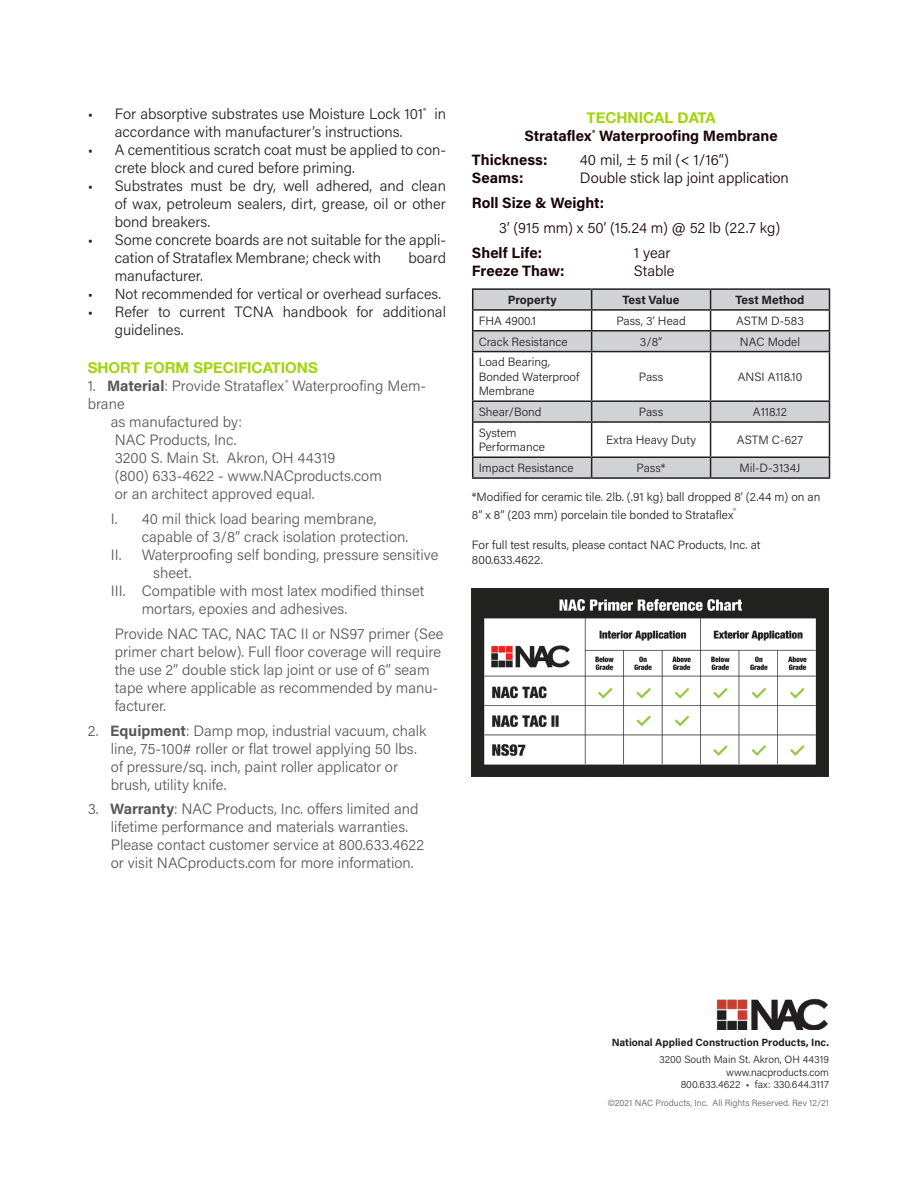
<style>
.page{position:relative;width:918px;height:1188px;background:#fff}
.page>*{position:absolute;margin:0;border:0;box-sizing:border-box;transform-origin:0 0}
.t1{font:300 15px/18px "Acumin Pro";color:#57585a}
.t2{font:300 15px/18px "Acumin Pro";color:#231f20}
.t3{font:300 15px "Acumin Pro";color:#190406}
.t4{font:700 15px "Acumin Pro";color:#190406}
.Paragraph_Head{font:700 15px "Helvetica Neue";color:#a2d40a}
.t5{font:300 14.7px "Acumin Pro";color:#231f20}
.t6{font:300 12px/14.4px "Acumin Pro";color:#231f20}
.t7{font:700 12px "Acumin Pro";color:#231f20}
.t8{font:300 10.5px "Acumin Pro";color:#231f20}
.t9{font:700 10.5px "Acumin Pro";color:#231f20}
.t10{font:300 9px "Acumin Pro";color:#5c5c5f}
.s1{font-weight:700}
</style>
<div class="page">
<svg style="left:473px;top:290px;width:356px;height:187px"></svg>
<hr style="left:472px;top:288px;width:120px;height:2px;background:#231f20">
<hr style="left:592px;top:288px;width:119px;height:2px;background:#231f20">
<hr style="left:711px;top:288px;width:119px;height:2px;background:#231f20">
<hr style="left:472px;top:309px;width:120px;height:2px;background:#231f20">
<hr style="left:592px;top:309px;width:119px;height:2px;background:#231f20">
<hr style="left:711px;top:309px;width:119px;height:2px;background:#231f20">
<hr style="left:472px;top:330px;width:120px;height:2px;background:#231f20">
<svg style="left:472px;top:290px;width:1px;height:61px"></svg>
<hr style="left:592px;top:330px;width:119px;height:2px;background:#231f20">
<svg style="left:591px;top:290px;width:1px;height:61px"></svg>
<hr style="left:711px;top:330px;width:119px;height:2px;background:#231f20">
<svg style="left:710px;top:290px;width:1px;height:61px"></svg>
<svg style="left:829px;top:290px;width:1px;height:61px"></svg>
<hr style="left:472px;top:351px;width:120px;height:1px;background:#231f20">
<hr style="left:472px;top:352px;width:1px;height:48px;background:#231f20">
<hr style="left:592px;top:351px;width:119px;height:1px;background:#231f20">
<hr style="left:591px;top:352px;width:1px;height:48px;background:#231f20">
<hr style="left:711px;top:351px;width:119px;height:1px;background:#231f20">
<hr style="left:710px;top:352px;width:1px;height:48px;background:#231f20">
<hr style="left:829px;top:352px;width:1px;height:48px;background:#231f20">
<hr style="left:472px;top:400px;width:120px;height:2px;background:#231f20">
<svg style="left:472px;top:402px;width:1px;height:19px"></svg>
<hr style="left:592px;top:400px;width:119px;height:2px;background:#231f20">
<svg style="left:591px;top:402px;width:1px;height:19px"></svg>
<hr style="left:711px;top:400px;width:119px;height:2px;background:#231f20">
<svg style="left:710px;top:402px;width:1px;height:19px"></svg>
<svg style="left:829px;top:402px;width:1px;height:19px"></svg>
<hr style="left:472px;top:421px;width:120px;height:2px;background:#231f20">
<hr style="left:472px;top:423px;width:1px;height:33px;background:#231f20">
<hr style="left:592px;top:421px;width:119px;height:2px;background:#231f20">
<hr style="left:591px;top:423px;width:1px;height:33px;background:#231f20">
<hr style="left:711px;top:421px;width:119px;height:2px;background:#231f20">
<hr style="left:710px;top:423px;width:1px;height:33px;background:#231f20">
<hr style="left:829px;top:423px;width:1px;height:33px;background:#231f20">
<hr style="left:472px;top:456px;width:120px;height:2px;background:#231f20">
<svg style="left:472px;top:458px;width:1px;height:19px"></svg>
<hr style="left:592px;top:456px;width:119px;height:2px;background:#231f20">
<svg style="left:591px;top:458px;width:1px;height:19px"></svg>
<hr style="left:711px;top:456px;width:119px;height:2px;background:#231f20">
<svg style="left:710px;top:458px;width:1px;height:19px"></svg>
<svg style="left:829px;top:458px;width:1px;height:19px"></svg>
<hr style="left:472px;top:477px;width:120px;height:2px;background:#231f20">
<hr style="left:592px;top:477px;width:119px;height:2px;background:#231f20">
<hr style="left:711px;top:477px;width:119px;height:2px;background:#231f20">
<img style="left:716px;top:998px;width:112px;height:32px">
<img style="left:472px;top:589px;width:357px;height:188px">
<p class="t2" style="left:115px;top:104px;width:333px;text-indent:-27px">• For absorptive substrates use Moisture Lock 101<sup>®</sup> in accordance with manufacturer’s instructions.</p>
<p class="t2" style="left:115px;top:140px;width:333px;text-indent:-27px">• A cementitious scratch coat must be applied to con&shy;crete block and cured before priming.</p>
<p class="t2" style="left:115px;top:176px;width:333px;text-align:justify;text-indent:-27px">• Substrates must be dry, well adhered, and clean of wax, petroleum sealers, dirt, grease, oil or other bond breakers.</p>
<p class="t2" style="left:115px;top:230px;width:333px;text-indent:-27px">• Some concrete boards are not suitable for the appli&shy;cation of Strataflex Membrane; check with</p>
<p class="t2" style="left:408px;top:248px;width:39px">board</p>
<p class="t2" style="left:115px;top:266px;width:90px">manufacturer.</p>
<p class="t5" style="left:88px;top:284px;width:355px">• Not recommended for vertical or overhead surfaces.</p>
<p class="t2" style="left:115px;top:302px;width:333px;text-indent:-27px">• Refer to current TCNA handbook for additional guidelines.</p>
<p class="Paragraph_Head" style="left:88px;top:356px;width:232px">SHORT FORM SPECIFICATIONS</p>
<p class="t1" style="left:88px;top:376px;width:340px">1. <span class="s1">Material</span>: Provide Strataflex<sup>®</sup> Waterproofing Mem&shy;brane</p>
<p class="t1" style="left:111px;top:412px;width:133px">as manufactured by:</p>
<p class="t1" style="left:115px;top:430px;width:123px">NAC Products, Inc.</p>
<p class="t1" style="left:115px;top:448px;width:222px">3200 S. Main St. Akron, OH 44319</p>
<p class="t1" style="left:115px;top:466px;width:269px">(800) 633-4622 - www.NACproducts.com</p>
<p class="t1" style="left:115px;top:484px;width:201px">or an architect approved equal.</p>
<p class="t1" style="left:142px;top:509px;width:268px;text-indent:-31px">I. 40 mil thick load bearing membrane, capable of 3/8” crack isolation protection.</p>
<p class="t1" style="left:111px;top:545px;width:329px">II. Waterproofing self bonding, pressure sensitive</p>
<p class="t1" style="left:153px;top:563px;width:40px">sheet.</p>
<p class="t1" style="left:111px;top:581px;width:315px">III. Compatible with most latex modified thinset</p>
<p class="t1" style="left:142px;top:599px;width:207px">mortars, epoxies and adhesives.</p>
<p class="t1" style="left:115px;top:624px;width:330px">Provide NAC TAC, NAC TAC II or NS97 primer (See primer chart below). Full floor coverage will require the use 2” double stick lap joint or use of 6” seam tape where applicable as recommended by manu&shy;facturer.</p>
<p class="t1" style="left:88px;top:721px;width:340px">2. <span class="s1">Equipment</span>: Damp mop, industrial vacuum, chalk</p>
<p class="t1" style="left:111px;top:739px;width:307px">line, 75-100# roller or flat trowel applying 50 lbs.</p>
<p class="t1" style="left:111px;top:757px;width:289px">of pressure/sq. inch, paint roller applicator or</p>
<p class="t1" style="left:111px;top:775px;width:117px">brush, utility knife.</p>
<p class="t1" style="left:88px;top:799px;width:332px">3. <span class="s1">Warranty</span>: NAC Products, Inc. offers limited and</p>
<p class="t1" style="left:111px;top:817px;width:299px">lifetime performance and materials warranties.</p>
<p class="t1" style="left:111px;top:835px;width:315px">Please contact customer service at 800.633.4622</p>
<p class="t1" style="left:111px;top:853px;width:304px">or visit NACproducts.com for more information.</p>
<p class="Paragraph_Head" style="left:587px;top:106px;width:131px">TECHNICAL DATA</p>
<p class="t4" style="left:524px;top:125px;width:255px">Strataflex<sup>®</sup> Waterproofing Membrane</p>
<p class="t4" style="left:472px;top:150px;width:77px">Thickness:</p>
<p class="t3" style="left:580px;top:150px;width:150px">40 mil, ± 5 mil (&lt; 1/16”)</p>
<p class="t4" style="left:472px;top:168px;width:53px">Seams:</p>
<p class="t3" style="left:580px;top:168px;width:211px">Double stick lap joint application</p>
<p class="t4" style="left:472px;top:192px;width:134px">Roll Size &amp; Weight:</p>
<p class="t3" style="left:499px;top:217px;width:283px">3’ (915 mm) x 50’ (15.24 m) @ 52 lb (22.7 kg)</p>
<p class="t4" style="left:472px;top:242px;width:72px">Shelf Life:</p>
<p class="t3" style="left:634px;top:242px;width:38px">1 year</p>
<p class="t4" style="left:472px;top:260px;width:94px">Freeze Thaw:</p>
<p class="t3" style="left:634px;top:260px;width:42px">Stable</p>
<p class="t7" style="left:508px;top:291px;width:50px">Property</p>
<p class="t7" style="left:623px;top:291px;width:59px">Test Value</p>
<p class="t7" style="left:736px;top:291px;width:70px">Test Method</p>
<p class="t6" style="left:479px;top:313px;width:59px">FHA 4900.1</p>
<p class="t6" style="left:616px;top:313px;width:71px">Pass, 3’ Head</p>
<p class="t6" style="left:736px;top:313px;width:69px">ASTM D-583</p>
<p class="t6" style="left:479px;top:334px;width:91px">Crack Resistance</p>
<p class="t6" style="left:640px;top:334px;width:24px">3/8”</p>
<p class="t6" style="left:740px;top:334px;width:62px">NAC Model</p>
<p class="t6" style="left:479px;top:355px;width:102px">Load Bearing,<br>Bonded Waterproof<br>Membrane</p>
<p class="t6" style="left:639px;top:369px;width:26px">Pass</p>
<p class="t6" style="left:738px;top:369px;width:66px">ANSI A118.10</p>
<p class="t6" style="left:479px;top:404px;width:64px">Shear/Bond</p>
<p class="t6" style="left:639px;top:404px;width:26px">Pass</p>
<p class="t6" style="left:753px;top:404px;width:36px">A118.12</p>
<p class="t6" style="left:479px;top:425px;width:39px">System</p>
<p class="t6" style="left:479px;top:439px;width:68px">Performance</p>
<p class="t6" style="left:606px;top:432px;width:91px">Extra Heavy Duty</p>
<p class="t6" style="left:737px;top:432px;width:68px">ASTM C-627</p>
<p class="t6" style="left:479px;top:460px;width:96px">Impact Resistance</p>
<p class="t6" style="left:637px;top:460px;width:30px">Pass*</p>
<p class="t6" style="left:740px;top:460px;width:63px">Mil-D-3134J</p>
<p class="t6" style="left:472px;top:488px;width:350px;line-height:18px">*Modified for ceramic tile. 2lb. (.91 kg) ball dropped 8’ (2.44 m) on an<br>8” x 8” (203 mm) porcelain tile bonded to Strataflex<sup>®</sup></p>
<p class="t6" style="left:472px;top:537px;width:290px;line-height:15px">For full test results, please contact NAC Products, Inc. at<br>800.633.4622.</p>
<p class="t9" style="left:612px;top:1035px;width:219px">National Applied Construction Products, Inc.</p>
<p class="t8" style="left:659px;top:1052px;width:171px">3200 South Main St. Akron, OH 44319</p>
<p class="t8" style="left:726px;top:1065px;width:104px">www.nacproducts.com</p>
<p class="t8" style="left:681px;top:1077px;width:150px">800.633.4622 • fax: 330.644.3117</p>
<p class="t10" style="left:608px;top:1096px;width:223px">©2021 NAC Products, Inc. All Rights Reserved. Rev 12/21</p>
</div>
